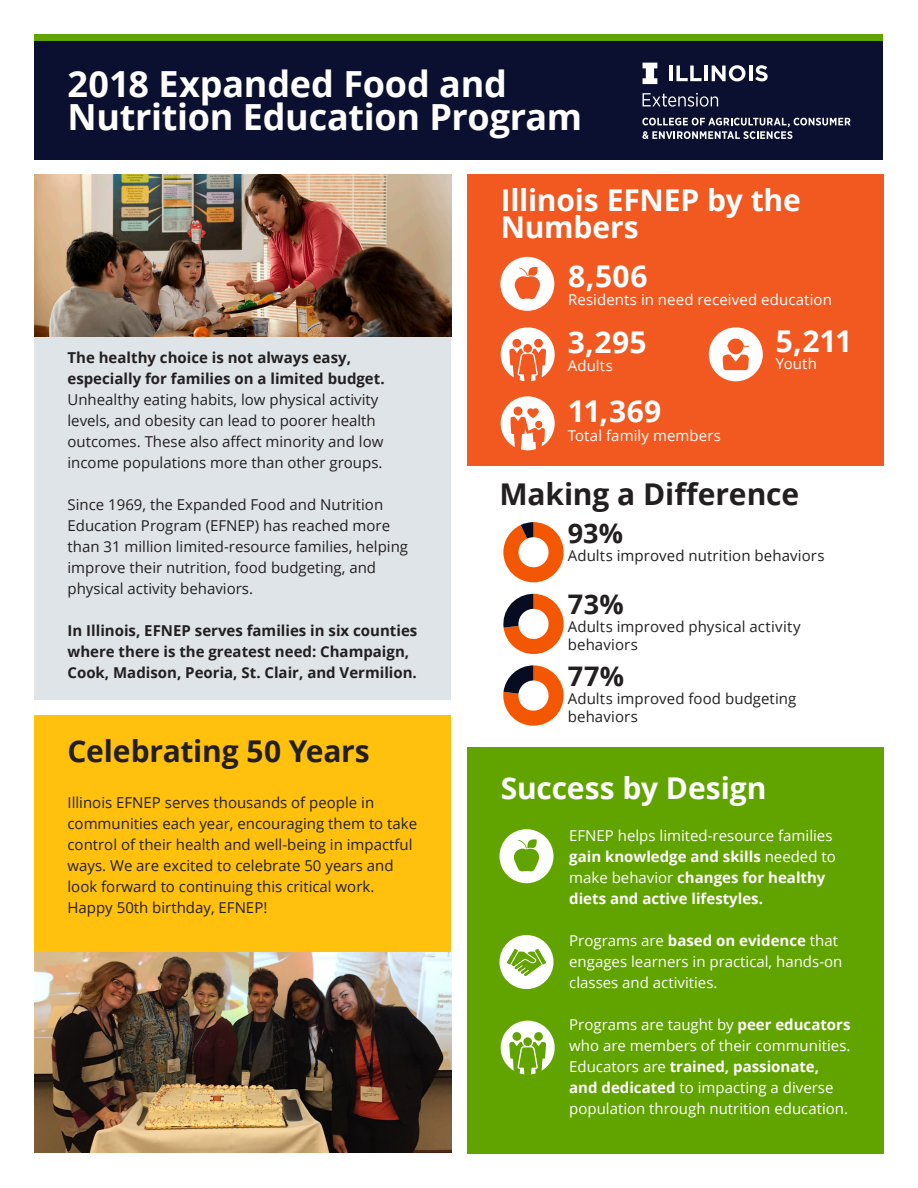
<style>
.page{position:relative;width:918px;height:1188px;background:#fff}
.page>*{position:absolute;margin:0;border:0;box-sizing:border-box;transform-origin:0 0}
.Red_Title{font:700 36px/33px "Open Sans";letter-spacing:-.005em;color:#fff}
.Red_Title-2{font:700 30px/27px "Open Sans";letter-spacing:-.005em;color:#fff}
.Red_Title-3{font:700 30px "Open Sans";letter-spacing:-.005em;color:#231f20}
.Red_Title-4{font:700 27px "Open Sans";color:#231f20}
.Body_Text{font:15px/21px "Open Sans";color:#231f20}
.Body_Text-2{font:15px/21px "Open Sans";color:#fff}
.Body_Text-3{font:700 15px/21px "Open Sans";color:#231f20}
.Body_Text-4{font:700 15px/21px "Open Sans";color:#fff}
.Red_Title-5{font:15px/18px "Open Sans";letter-spacing:.005em;color:#231f20}
.Red_Title-6{font:15px "Open Sans";letter-spacing:.005em;color:#fff}
.s1{font-weight:700}
.s2{font-weight:400}
</style>
<div class="page">
<div style="left:34px;top:333px;width:418px;height:367px;background:#dfe4e8"></div>
<div style="left:34px;top:41px;width:850px;height:119px;background:#0c1030"></div>
<div style="left:467px;top:747px;width:417px;height:407px;background:#61a400"></div>
<div style="left:34px;top:716px;width:418px;height:438px;background:#ffc10e"></div>
<div style="left:468px;top:174px;width:416px;height:292px;background:#f15921"></div>
<img style="left:34px;top:174px;width:417px;height:162px">
<img style="left:34px;top:952px;width:417px;height:201px">
<svg style="left:501px;top:327px;width:54px;height:54px"></svg>
<svg style="left:500px;top:257px;width:54px;height:54px"></svg>
<svg style="left:709px;top:327px;width:54px;height:54px"></svg>
<svg style="left:501px;top:396px;width:54px;height:54px"></svg>
<hr style="left:669px;top:66px;width:3px;height:15px;background:#fff">
<svg style="left:676px;top:66px;width:26px;height:15px"></svg>
<hr style="left:704px;top:66px;width:4px;height:15px;background:#fff">
<svg style="left:712px;top:65px;width:33px;height:16px"></svg>
<hr style="left:749px;top:66px;width:3px;height:15px;background:#fff">
<svg style="left:755px;top:65px;width:13px;height:16px"></svg>
<svg style="left:643px;top:63px;width:14px;height:21px"></svg>
<svg style="left:643px;top:93px;width:75px;height:14px"></svg>
<svg style="left:642px;top:118px;width:208px;height:21px"></svg>
<svg style="left:503px;top:522px;width:61px;height:60px"></svg>
<svg style="left:503px;top:594px;width:61px;height:60px"></svg>
<svg style="left:503px;top:665px;width:61px;height:61px"></svg>
<svg style="left:500px;top:829px;width:53px;height:54px"></svg>
<svg style="left:500px;top:935px;width:53px;height:54px"></svg>
<svg style="left:501px;top:1021px;width:54px;height:53px"></svg>
<div style="left:34px;top:34px;width:850px;height:7px;background:#61a400"></div>
<p class="Red_Title" style="left:68px;top:66px;width:516px">2018 Expanded Food and<br>Nutrition Education Program</p>
<p class="Red_Title-2" style="left:501px;top:186px;width:302px">Illinois EFNEP by the<br>Numbers</p>
<p class="Red_Title-2" style="left:568px;top:261px;width:81px">8,506</p>
<p class="Body_Text" style="left:68px;top:347px;width:319px"><span class="s1">The healthy choice is not always easy, especially for families on a limited budget.<br></span>Unhealthy eating habits, low physical activity levels, and obesity can lead to poorer health outcomes. These also affect minority and low income populations more than other groups.</p>
<p class="Body_Text" style="left:68px;top:494px;width:342px">Since 1969, the Expanded Food and Nutrition Education Program (EFNEP) has reached more than 31 million limited-resource families, helping improve their nutrition, food budgeting, and physical activity behaviors.</p>
<p class="Body_Text-3" style="left:68px;top:620px;width:351px">In Illinois, EFNEP serves families in six counties where there is the greatest need: Champaign,<br>Cook, Madison, Peoria, St. Clair, and Vermilion.</p>
<p class="Red_Title-3" style="left:68px;top:730px;width:304px">Celebrating 50 Years</p>
<p class="Body_Text" style="left:68px;top:792px;width:351px">Illinois EFNEP serves thousands of people in communities each year, encouraging them to take control of their health and well-being in impactful ways. We are excited to celebrate 50 years and look forward to continuing this critical work.<br>Happy 50th birthday, EFNEP!</p>
<p class="Red_Title-6" style="left:568px;top:289px;width:265px">Residents in need received education</p>
<p class="Red_Title-2" style="left:568px;top:327px;width:80px">3,295</p>
<p class="Red_Title-6" style="left:568px;top:355px;width:46px">Adults</p>
<p class="Red_Title-2" style="left:568px;top:397px;width:95px">11,369</p>
<p class="Red_Title-6" style="left:568px;top:425px;width:155px">Total family members</p>
<p class="Red_Title-2" style="left:776px;top:327px;width:78px">5,211</p>
<p class="Red_Title-6" style="left:776px;top:353px;width:42px">Youth</p>
<p class="Red_Title-3" style="left:500px;top:473px;width:301px">Making a Difference</p>
<p class="Red_Title-4" style="left:568px;top:514px;width:57px">93%</p>
<p class="Red_Title-5" style="left:568px;top:546px;width:258px">Adults improved nutrition behaviors</p>
<p class="Red_Title-4" style="left:568px;top:585px;width:58px">73%</p>
<p class="Red_Title-5" style="left:568px;top:617px;width:234px">Adults improved physical activity behaviors</p>
<p class="Red_Title-4" style="left:568px;top:657px;width:58px">77%</p>
<p class="Red_Title-5" style="left:568px;top:689px;width:230px">Adults improved food budgeting behaviors</p>
<p class="Red_Title-2" style="left:501px;top:774px;width:267px">Success by Design</p>
<p class="Body_Text-4" style="left:569px;top:824px;width:268px"><span class="s2">EFNEP helps limited-resource families </span>gain knowledge and skills <span class="s2">needed to make behavior</span> changes for healthy diets and active lifestyles.</p>
<p class="Body_Text-2" style="left:569px;top:929px;width:275px">Programs are <span class="s1">based on evidence</span> that engages learners in practical, hands-on classes and activities.</p>
<p class="Body_Text-2" style="left:569px;top:1013px;width:283px">Programs are taught by <span class="s1">peer educators </span>who are members of their communities.<br>Educators are <span class="s1">trained, passionate, and dedicated</span> to impacting a diverse population through nutrition education.</p>
</div>
